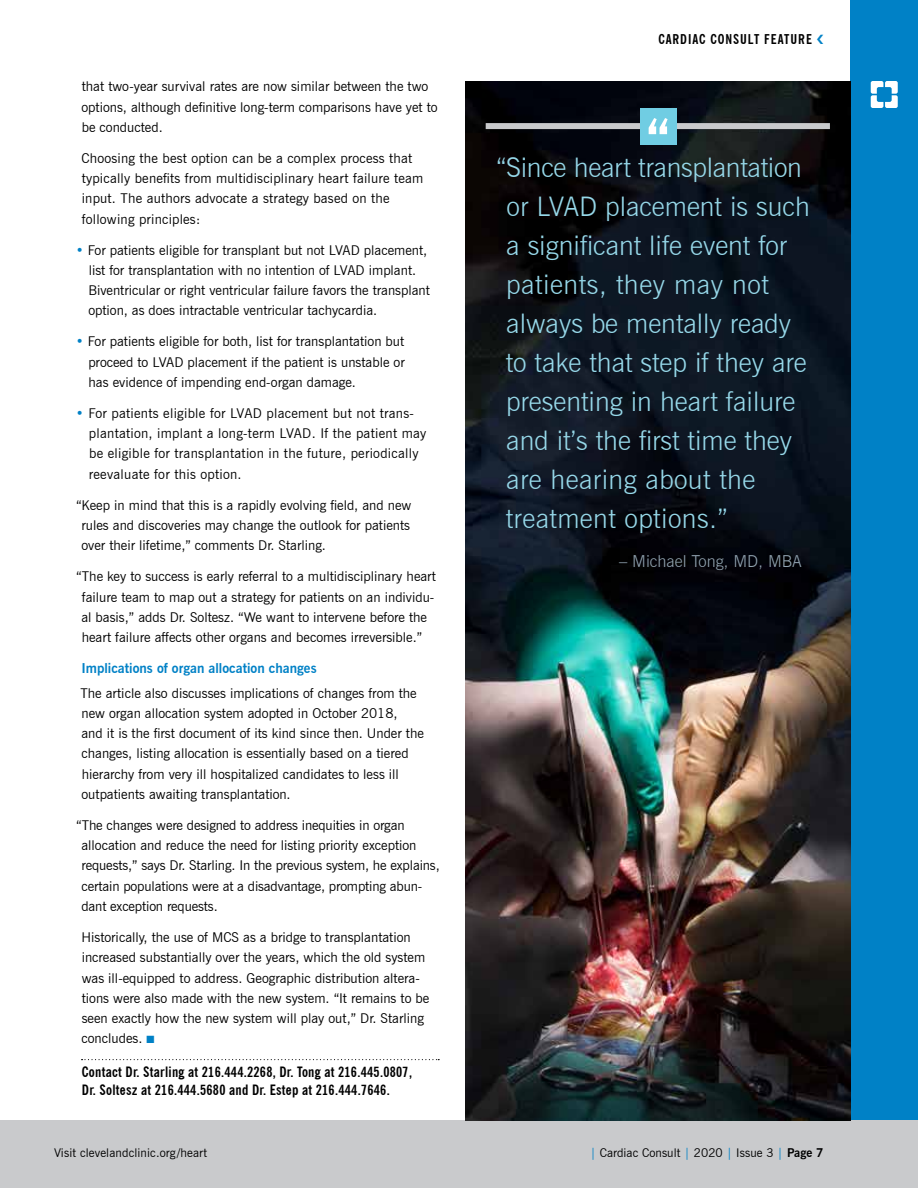
<style>
.page{position:relative;width:918px;height:1188px;background:#fff}
.page>*{position:absolute;margin:0;border:0;box-sizing:border-box;transform-origin:0 0}
.t1{font:300 27px/39px "News Gothic BT";color:#96d8e9}
.t2{font:300 16.5px "News Gothic BT";color:#91a3b0}
.t3{font:700 condensed 14.25px/18px "News Gothic BT";letter-spacing:.02em;color:#000}
.t4{font:13.5px/20.2px "News Gothic BT";color:#000}
.t5{font:13.5px/20.2px "News Gothic BT";letter-spacing:.02em;color:#000}
.t6{font:700 13.5px "News Gothic BT";color:#0081c6}
.t7{font:700 condensed 13.5px "News Gothic BT";letter-spacing:.07em;color:#000}
.t8{font:12px "News Gothic BT";letter-spacing:.01em;color:#000}
.s1{color:#0081c6}
.s2{font-weight:700}
</style>
<div class="page">
<div style="left:0;top:1120px;width:918px;height:68px;background:#c9cacc"></div>
<div style="left:850px;top:0;width:68px;height:1120px;background:#0081c6"></div>
<svg style="left:871px;top:81px;width:27px;height:27px"></svg>
<svg style="left:82px;top:1059px;width:357px;height:1px"></svg>
<img style="left:466px;top:81px;width:384px;height:1039px">
<div style="left:486px;top:123px;width:344px;height:6px;background:#c9cacc"></div>
<div style="left:640px;top:108px;width:36px;height:36px;background:#70cde3"></div>
<svg style="left:649px;top:118px;width:19px;height:16px"></svg>
<p class="t4" style="left:82px;top:76px;width:358px">that two-year survival rates are now similar between the two options, although definitive long-term comparisons have yet to be conducted.</p>
<p class="t4" style="left:82px;top:148px;width:343px">Choosing the best option can be a complex process that typically benefits from multidisciplinary heart failure team input. The authors advocate a strategy based on the following principles:</p>
<p class="t4" style="left:88px;top:240px;width:343px;text-indent:-13px"><span class="s1">•</span> For patients eligible for transplant but not LVAD placement, list for transplantation with no intention of LVAD implant.<br>Biventricular or right ventricular failure favors the transplant option, as does intractable ventricular tachycardia.</p>
<p class="t4" style="left:88px;top:331px;width:318px;text-align:justify;text-indent:-13px"><span class="s1">•</span> For patients eligible for both, list for transplantation but proceed to LVAD placement if the patient is unstable or has evidence of impending end-organ damage.</p>
<p class="t5" style="left:89px;top:403px;width:339px;text-indent:-13px"><span class="s1">•</span> For patients eligible for LVAD placement but not trans&shy;plantation, implant a long-term LVAD. If the patient may be eligible for transplantation in the future, periodically reevaluate for this option.</p>
<p class="t4" style="left:82px;top:495px;width:331px;text-align:justify;text-indent:-5px">“Keep in mind that this is a rapidly evolving field, and new rules and discoveries may change the outlook for patients over their lifetime,” comments Dr. Starling.</p>
<p class="t4" style="left:81px;top:566px;width:356px;text-indent:-5px">“The key to success is early referral to a multidisciplinary heart failure team to map out a strategy for patients on an individu&shy;al basis,” adds Dr. Soltesz. “We want to intervene before the heart failure affects other organs and becomes irreversible.”</p>
<p class="t6" style="left:82px;top:660px;width:237px">Implications of organ allocation changes</p>
<p class="t4" style="left:80px;top:683px;width:345px">The article also discusses implications of changes from the new organ allocation system adopted in October 2018,<br>and it is the first document of its kind since then. Under the changes, listing allocation is essentially based on a tiered hierarchy from very ill hospitalized candidates to less ill outpatients awaiting transplantation.</p>
<p class="t4" style="left:81px;top:815px;width:360px;text-indent:-5px">“The changes were designed to address inequities in organ allocation and reduce the need for listing priority exception requests,” says Dr. Starling. In the previous system, he explains, certain populations were at a disadvantage, prompting abun&shy;dant exception requests.</p>
<p class="t4" style="left:81px;top:927px;width:349px">Historically, the use of MCS as a bridge to transplantation increased substantially over the years, which the old system was ill-equipped to address. Geographic distribution altera&shy;tions were also made with the new system. “It remains to be seen exactly how the new system will play out,” Dr. Starling concludes. <span class="s1">■</span></p>
<p class="t3" style="left:82px;top:1063px;width:332px">Contact Dr. Starling at 216.444.2268, Dr. Tong at 216.445.0807,<br>Dr. Soltesz at 216.444.5680 and Dr. Estep at 216.444.7646.</p>
<p class="t7" style="left:658px;top:31px;width:155px">CARDIAC CONSULT FEATURE</p>
<p class="t1" style="left:506px;top:148px;width:306px;text-indent:-9px">“Since heart transplantation or LVAD placement is such a significant life event for patients, they may not always be mentally ready to take that step if they are presenting in heart failure and it’s the first time they are hearing about the treatment options.”</p>
<p class="t2" style="left:619px;top:551px;width:184px">– Michael Tong, MD, MBA</p>
<p class="t8" style="left:54px;top:1145px;width:155px">Visit clevelandclinic.org/heart</p>
<p class="t8" style="left:590px;top:1145px;width:235px"><span class="s1">|</span> Cardiac Consult <span class="s1">|</span> 2020 <span class="s1">|</span> Issue 3 <span class="s1">|</span> <span class="s2">Page 7</span></p>
</div>
